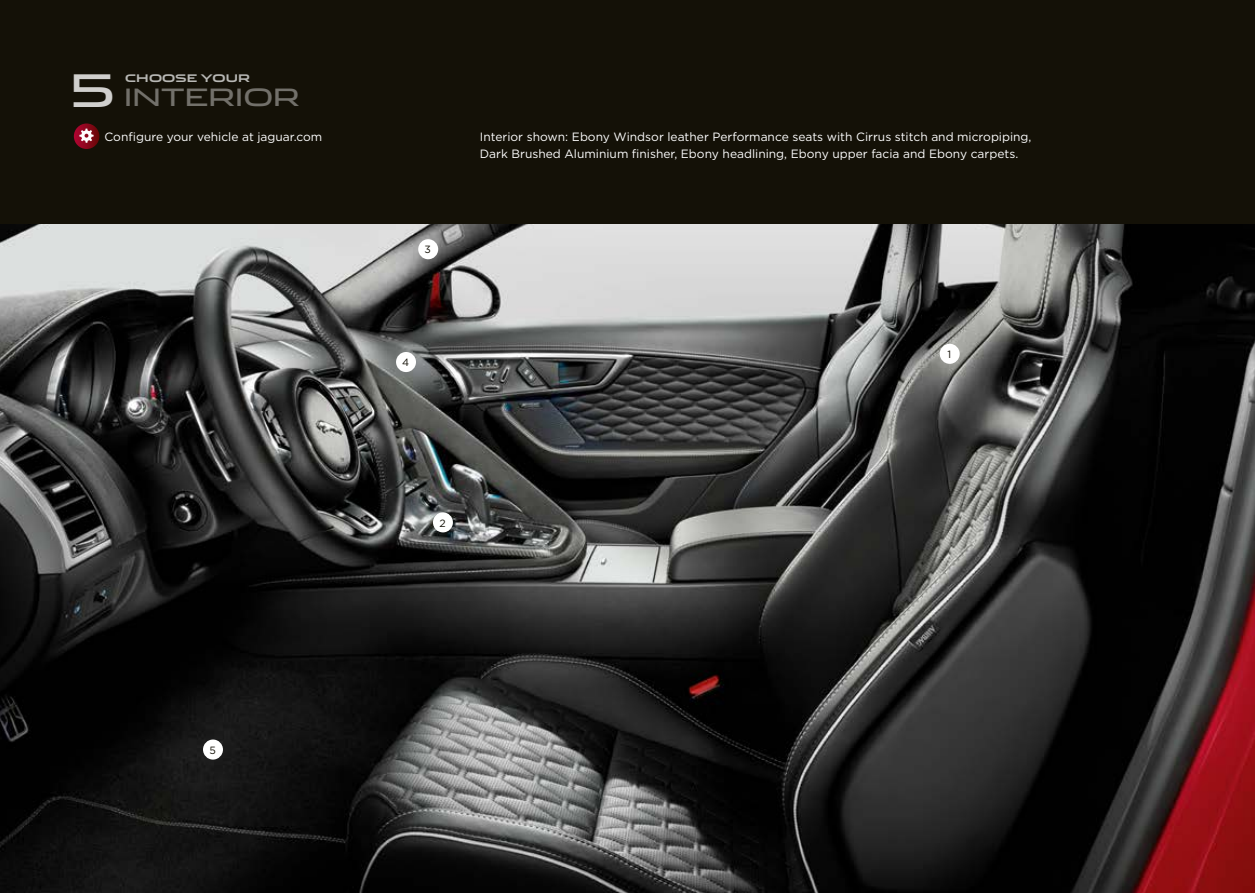
<style>
.page{position:relative;width:1255px;height:893px;background:#fff}
.page>*{position:absolute;margin:0;border:0;box-sizing:border-box;transform-origin:0 0}
.t1{font:45px "Jaguar";color:#d0cfcd}
.t2{font:24px "Jaguar";letter-spacing:-.02em;color:#72706a}
.t3{font:12px/16.5px "Gotham";color:#fff}
.t4{font:700 10.5px "Jaguar";letter-spacing:.01em;color:#b8b8b5}
.t5{font:10.5px "Gotham";color:#141107}
</style>
<div class="page">
<img style="left:0;top:223px;width:1254px;height:670px">
<div style="left:0;top:0;width:1254px;height:223px;background:#141107"></div>
<div style="left:203px;top:739px;width:20px;height:21px;background:#fff;border-radius:50%"></div>
<div style="left:939px;top:344px;width:20px;height:20px;background:#fff;border-radius:50%"></div>
<div style="left:396px;top:352px;width:20px;height:20px;background:#fff;border-radius:50%"></div>
<div style="left:418px;top:239px;width:20px;height:20px;background:#fff;border-radius:50%"></div>
<div style="left:433px;top:512px;width:20px;height:20px;background:#fff;border-radius:50%"></div>
<svg style="left:74px;top:123px;width:25px;height:26px"></svg>
<svg style="left:79px;top:129px;width:15px;height:14px"></svg>
<h1 class="t1" style="left:68px;top:53px;width:49px">5</h1>
<p class="t4" style="left:125px;top:69px;width:126px">CHOOSE YOUR</p>
<h2 class="t2" style="left:124px;top:78px;width:178px">INTERIOR</h2>
<p class="t3" style="left:104px;top:128px;width:219px">Configure your vehicle at jaguar.com</p>
<p class="t5" style="left:424px;top:243px;width:8px">3</p>
<p class="t5" style="left:402px;top:356px;width:9px">4</p>
<p class="t3" style="left:480px;top:128px;width:553px">Interior shown: Ebony Windsor leather Performance seats with Cirrus stitch and micropiping,<br>Dark Brushed Aluminium finisher, Ebony headlining, Ebony upper facia and Ebony carpets.</p>
<p class="t5" style="left:947px;top:348px;width:5px">1</p>
<p class="t5" style="left:439px;top:516px;width:8px">2</p>
<p class="t5" style="left:209px;top:743px;width:8px">5</p>
</div>
